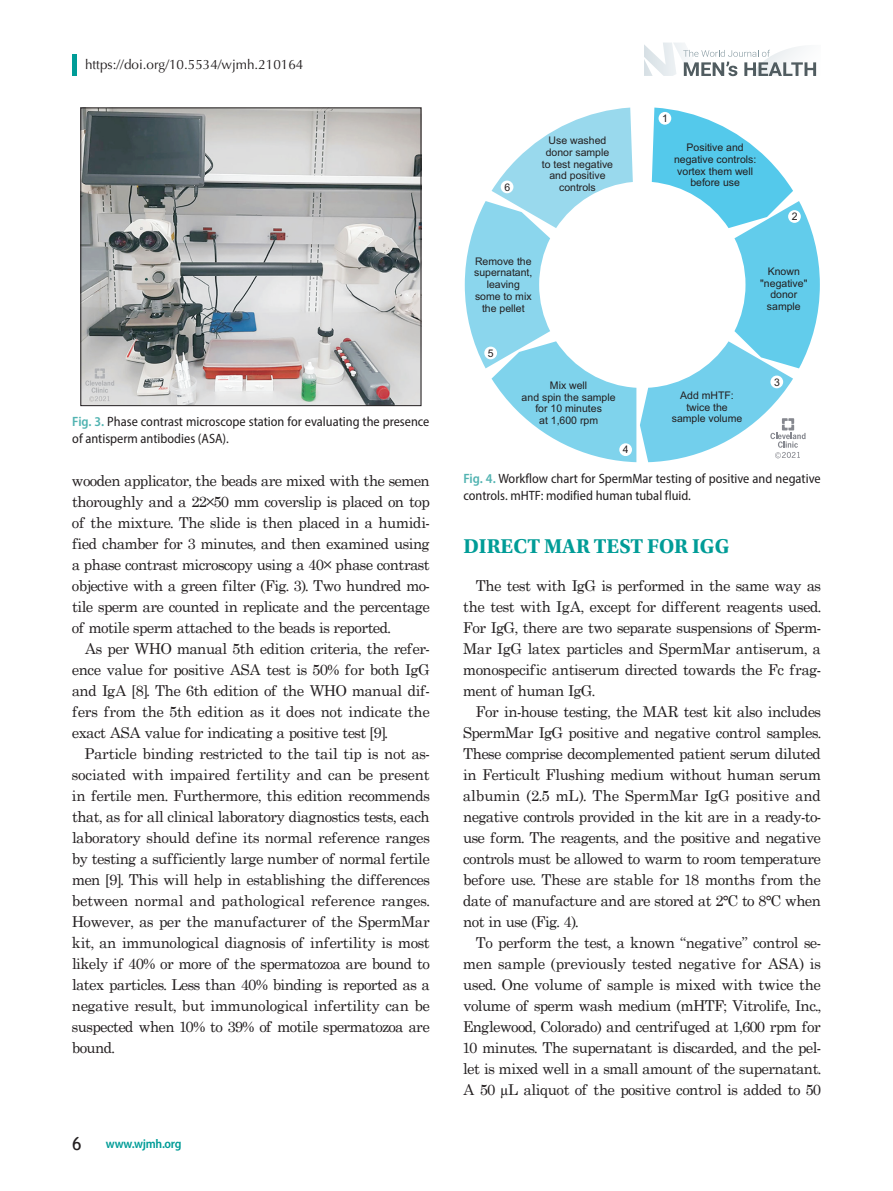
<style>
.page{position:relative;width:893px;height:1191px;background:#fff}
.page>*{position:absolute;margin:0;border:0;box-sizing:border-box;transform-origin:0 0}
.서론_1st{font:700 21px "Utopia Std";color:#009c97}
.t1{font:18px "Trebuchet MS";color:#231f20}
.본문{font:15px/21px "Century Schoolbook";letter-spacing:-.035em;color:#231f20;text-align:justify}
.그림설명{font:semi-condensed 13.5px/16.5px "Myriad Pro";color:#231f20}
.t2{font:13.5px "Optima LT Std";color:#231f20}
.t3{font:600 semi-condensed 12.75px "Myriad Pro";letter-spacing:-.025em;color:#009c97}
.t4{font:10.5px/11.7px "Arial";color:#231f20;text-align:center}
.s1{font-weight:600;color:#51b3b1}
</style>
<div class="page">
<div style="left:72px;top:54px;width:5px;height:21px;background:#009c97"></div>
<svg style="left:644px;top:43px;width:173px;height:33px"></svg>
<img style="left:83px;top:110px;width:336px;height:294px">
<div style="left:81px;top:108px;width:340px;height:298px;border:1px solid #231f20"></div>
<svg style="left:465px;top:108px;width:355px;height:354px"></svg>
<p class="t2" style="left:85px;top:57px;width:220px">https://doi.org/10.5534/wjmh.210164</p>
<p class="그림설명" style="left:72px;top:413px;width:359px"><span class="s1">Fig. 3.</span> Phase contrast microscope station for evaluating the presence of antisperm antibodies (ASA).</p>
<p class="본문" style="left:72px;top:468px;width:360px">wooden applicator, the beads are mixed with the semen thoroughly and a 22×50 mm coverslip is placed on top of the mixture. The slide is then placed in a humidi&shy;fied chamber for 3 minutes, and then examined using a phase contrast microscopy using a 40× phase contrast objective with a green filter (Fig. 3). Two hundred mo&shy;tile sperm are counted in replicate and the percentage of motile sperm attached to the beads is reported.</p>
<p class="본문" style="left:72px;top:636px;width:360px;text-indent:13px">As per WHO manual 5th edition criteria, the refer&shy;ence value for positive ASA test is 50% for both IgG and IgA [8]. The 6th edition of the WHO manual dif&shy;fers from the 5th edition as it does not indicate the exact ASA value for indicating a positive test [9].</p>
<p class="본문" style="left:72px;top:741px;width:360px;text-indent:13px">Particle binding restricted to the tail tip is not as&shy;sociated with impaired fertility and can be present in fertile men. Furthermore, this edition recommends that, as for all clinical laboratory diagnostics tests, each laboratory should define its normal reference ranges by testing a sufficiently large number of normal fertile men [9]. This will help in establishing the differences between normal and pathological reference ranges.<br>However, as per the manufacturer of the SpermMar kit, an immunological diagnosis of infertility is most likely if 40% or more of the spermatozoa are bound to latex particles. Less than 40% binding is reported as a negative result, but immunological infertility can be suspected when 10% to 39% of motile spermatozoa are bound.</p>
<p class="t1" style="left:72px;top:1132px;width:11px">6</p>
<p class="t3" style="left:106px;top:1135px;width:77px">www.wjmh.org</p>
<p class="t4" style="left:504px;top:182px;width:7px">6</p>
<p class="t4" style="left:542px;top:136px;width:73px">Use washed donor sample to test negative and positive controls</p>
<p class="t4" style="left:474px;top:256px;width:60px">Remove the supernatant, leaving some to mix the pellet</p>
<p class="t4" style="left:488px;top:348px;width:7px">5</p>
<p class="t4" style="left:522px;top:380px;width:95px">Mix well<br>and spin the sample for 10 minutes<br>at 1,600 rpm</p>
<p class="t4" style="left:623px;top:445px;width:7px">4</p>
<p class="t4" style="left:662px;top:113px;width:7px">1</p>
<p class="t4" style="left:674px;top:143px;width:84px">Positive and negative controls: vortex them well before use</p>
<p class="t4" style="left:792px;top:212px;width:7px">2</p>
<p class="t4" style="left:760px;top:266px;width:49px">Known "negative" donor sample</p>
<p class="t4" style="left:774px;top:377px;width:7px">3</p>
<p class="t4" style="left:672px;top:390px;width:72px">Add mHTF: twice the sample volume</p>
<p class="그림설명" style="left:463px;top:470px;width:359px"><span class="s1">Fig. 4.</span> Workflow chart for SpermMar testing of positive and negative controls. mHTF: modified human tubal fluid.</p>
<p class="서론_1st" style="left:464px;top:534px;width:267px">DIRECT MAR TEST FOR IGG</p>
<p class="본문" style="left:463px;top:574px;width:360px;text-indent:13px">The test with IgG is performed in the same way as the test with IgA, except for different reagents used.<br>For IgG, there are two separate suspensions of Sperm-Mar IgG latex particles and SpermMar antiserum, a monospecific antiserum directed towards the Fc frag&shy;ment of human IgG.</p>
<p class="본문" style="left:463px;top:700px;width:360px;text-indent:13px">For in-house testing, the MAR test kit also includes SpermMar IgG positive and negative control samples.<br>These comprise decomplemented patient serum diluted in Ferticult Flushing medium without human serum albumin (2.5 mL). The SpermMar IgG positive and negative controls provided in the kit are in a ready-to&shy;use form. The reagents, and the positive and negative controls must be allowed to warm to room temperature before use. These are stable for 18 months from the date of manufacture and are stored at 2°C to 8°C when not in use (Fig. 4).</p>
<p class="본문" style="left:462px;top:931px;width:361px;text-indent:14px">To perform the test, a known “negative” control se&shy;men sample (previously tested negative for ASA) is used. One volume of sample is mixed with twice the volume of sperm wash medium (mHTF; Vitrolife, Inc., Englewood, Colorado) and centrifuged at 1,600 rpm for 10 minutes. The supernatant is discarded, and the pel&shy;let is mixed well in a small amount of the supernatant.<br>A 50 µL aliquot of the positive control is added to 50</p>
</div>
